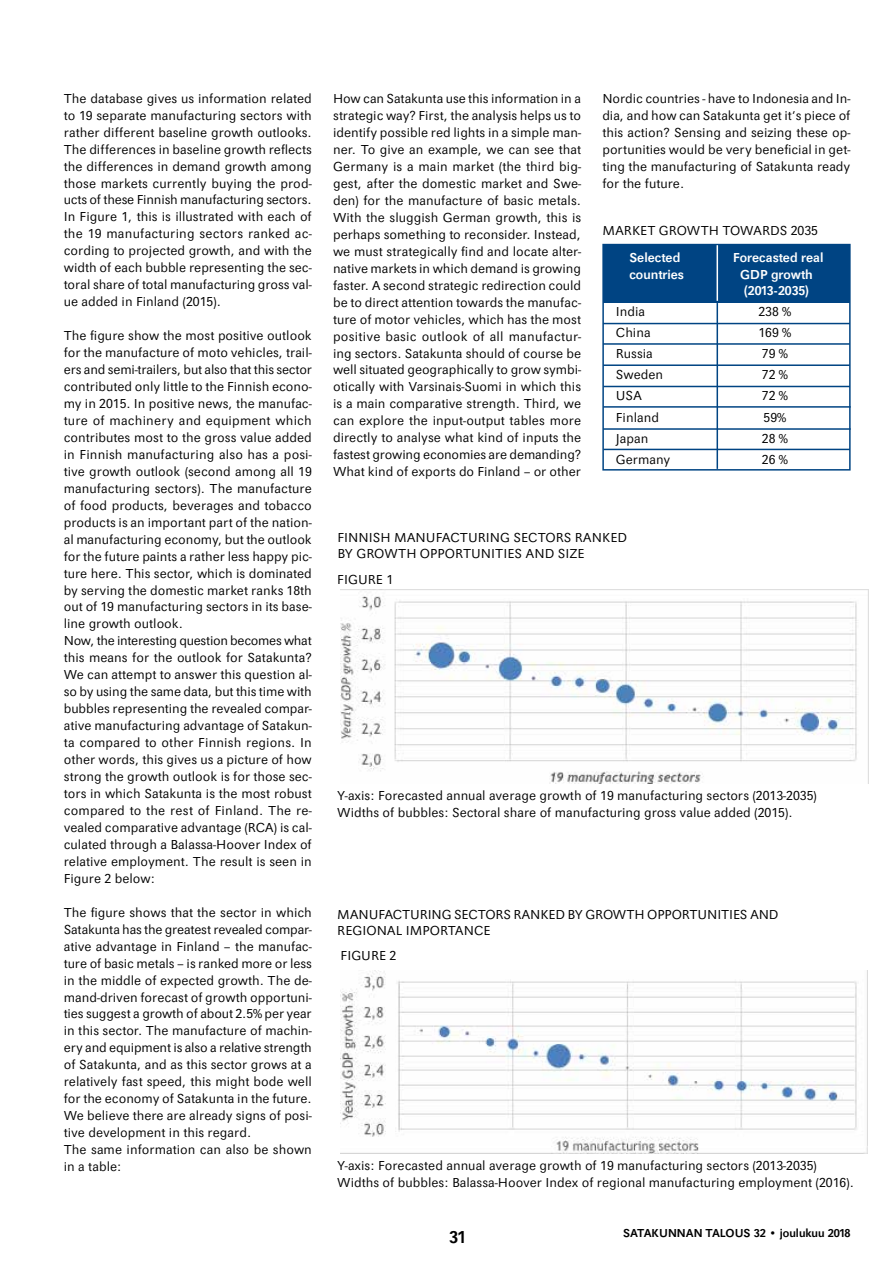
<style>
.page{position:relative;width:893px;height:1263px;background:#fff}
.page>*{position:absolute;margin:0;border:0;box-sizing:border-box;transform-origin:0 0}
.t1{font:500 18px "Maxima T";color:#000}
.t2{font:300 13.5px/17px "Maxima T";color:#000}
.t3{font:500 13.5px/16.5px "Maxima T";color:#fff}
.t4{font:500 12px "Maxima T";color:#000}
</style>
<div class="page">
<img style="left:340px;top:589px;width:529px;height:194px">
<img style="left:340px;top:971px;width:527px;height:182px">
<div style="left:602px;top:244px;width:249px;height:227px;border:2px solid #004483"></div>
<div style="left:603px;top:245px;width:247px;height:58px;background:#004483"></div>
<hr style="left:603px;top:323px;width:247px;height:1px;background:#004483">
<hr style="left:603px;top:343px;width:247px;height:2px;background:#004483">
<hr style="left:603px;top:364px;width:247px;height:2px;background:#004483">
<hr style="left:603px;top:386px;width:247px;height:1px;background:#004483">
<hr style="left:603px;top:406px;width:248px;height:2px;background:#004483">
<hr style="left:603px;top:428px;width:248px;height:2px;background:#004483">
<hr style="left:603px;top:449px;width:247px;height:1px;background:#004483">
<hr style="left:716px;top:303px;width:2px;height:166px;background:#004483">
<hr style="left:716px;top:245px;width:2px;height:56px;background:#fff">
<p class="t2" style="left:64px;top:90px;width:250px;text-align:justify">The database gives us information related to 19 separate manufacturing sectors with rather different baseline growth outlooks.<br>The differences in baseline growth reflects the differences in demand growth among those markets currently buying the prod&shy;ucts of these Finnish manufacturing sectors.<br>In Figure 1, this is illustrated with each of the 19 manufacturing sectors ranked ac&shy;cording to projected growth, and with the width of each bubble representing the sec&shy;toral share of total manufacturing gross val&shy;ue added in Finland (2015).</p>
<p class="t2" style="left:64px;top:327px;width:250px">The figure show the most positive outlook for the manufacture of moto vehicles, trail&shy;ers and semi-trailers, but also that this sector contributed only little to the Finnish econo&shy;my in 2015. In positive news, the manufac&shy;ture of machinery and equipment which contributes most to the gross value added in Finnish manufacturing also has a posi&shy;tive growth outlook (second among all 19 manufacturing sectors). The manufacture of food products, beverages and tobacco products is an important part of the nation&shy;al manufacturing economy, but the outlook for the future paints a rather less happy pic&shy;ture here. This sector, which is dominated by serving the domestic market ranks 18th out of 19 manufacturing sectors in its base&shy;line growth outlook.<br>Now, the interesting question becomes what this means for the outlook for Satakunta?<br>We can attempt to answer this question al&shy;so by using the same data, but this time with bubbles representing the revealed compar&shy;ative manufacturing advantage of Satakun&shy;ta compared to other Finnish regions. In other words, this gives us a picture of how strong the growth outlook is for those sec&shy;tors in which Satakunta is the most robust compared to the rest of Finland. The re&shy;vealed comparative advantage (RCA) is cal&shy;culated through a Balassa-Hoover Index of relative employment. The result is seen in Figure 2 below:</p>
<p class="t2" style="left:64px;top:904px;width:250px">The figure shows that the sector in which Satakunta has the greatest revealed compar&shy;ative advantage in Finland – the manufac&shy;ture of basic metals – is ranked more or less in the middle of expected growth. The de&shy;mand-driven forecast of growth opportuni&shy;ties suggest a growth of about 2.5% per year in this sector. The manufacture of machin&shy;ery and equipment is also a relative strength of Satakunta, and as this sector grows at a relatively fast speed, this might bode well for the economy of Satakunta in the future.<br>We believe there are already signs of posi&shy;tive development in this regard.<br>The same information can also be shown in a table:</p>
<p class="t2" style="left:333px;top:90px;width:250px;text-align:justify">How can Satakunta use this information in a strategic way? First, the analysis helps us to identify possible red lights in a simple man&shy;ner. To give an example, we can see that Germany is a main market (the third big&shy;gest, after the domestic market and Swe&shy;den) for the manufacture of basic metals.<br>With the sluggish German growth, this is perhaps something to reconsider. Instead, we must strategically find and locate alter&shy;native markets in which demand is growing faster. A second strategic redirection could be to direct attention towards the manufac&shy;ture of motor vehicles, which has the most positive basic outlook of all manufactur&shy;ing sectors. Satakunta should of course be well situated geographically to grow symbi&shy;otically with Varsinais-Suomi in which this is a main comparative strength. Third, we can explore the input-output tables more directly to analyse what kind of inputs the fastest growing economies are demanding?<br>What kind of exports do Finland – or other</p>
<p class="t2" style="left:602px;top:90px;width:250px;text-align:justify">Nordic countries - have to Indonesia and In&shy;dia, and how can Satakunta get it’s piece of this action? Sensing and seizing these op&shy;portunities would be very beneficial in get&shy;ting the manufacturing of Satakunta ready for the future.</p>
<p class="t2" style="left:602px;top:222px;width:217px">MARKET GROWTH TOWARDS 2035</p>
<p class="t3" style="left:629px;top:250px;width:52px">Selected</p>
<p class="t3" style="left:733px;top:250px;width:92px">Forecasted real</p>
<p class="t3" style="left:629px;top:266px;width:56px">countries</p>
<p class="t3" style="left:740px;top:266px;width:74px">GDP growth (2013-2035)</p>
<p class="t2" style="left:616px;top:304px;width:31px">India</p>
<p class="t2" style="left:758px;top:304px;width:34px">238 %</p>
<p class="t2" style="left:616px;top:325px;width:36px">China</p>
<p class="t2" style="left:758px;top:325px;width:34px">169 %</p>
<p class="t2" style="left:616px;top:346px;width:38px">Russia</p>
<p class="t2" style="left:762px;top:346px;width:28px">79 %</p>
<p class="t2" style="left:616px;top:367px;width:49px">Sweden</p>
<p class="t2" style="left:762px;top:367px;width:28px">72 %</p>
<p class="t2" style="left:616px;top:388px;width:28px">USA</p>
<p class="t2" style="left:762px;top:388px;width:28px">72 %</p>
<p class="t2" style="left:616px;top:409px;width:45px">Finland</p>
<p class="t2" style="left:763px;top:409px;width:24px">59%</p>
<p class="t2" style="left:616px;top:430px;width:34px">Japan</p>
<p class="t2" style="left:762px;top:430px;width:28px">28 %</p>
<p class="t2" style="left:616px;top:451px;width:56px">Germany</p>
<p class="t2" style="left:762px;top:451px;width:28px">26 %</p>
<p class="t2" style="left:337px;top:529px;width:291px;line-height:16.5px">FINNISH MANUFACTURING SECTORS RANKED<br>BY GROWTH OPPORTUNITIES AND SIZE</p>
<p class="t2" style="left:337px;top:571px;width:57px">FIGURE 1</p>
<p class="t2" style="left:337px;top:788px;width:481px;line-height:16.5px">Y-axis: Forecasted annual average growth of 19 manufacturing sectors (2013-2035)<br>Widths of bubbles: Sectoral share of manufacturing gross value added (2015).</p>
<p class="t2" style="left:337px;top:906px;width:443px;line-height:16.5px">MANUFACTURING SECTORS RANKED BY GROWTH OPPORTUNITIES AND<br>REGIONAL IMPORTANCE</p>
<p class="t2" style="left:341px;top:947px;width:57px">FIGURE 2</p>
<p class="t2" style="left:337px;top:1157px;width:518px;line-height:16.5px">Y-axis: Forecasted annual average growth of 19 manufacturing sectors (2013-2035)<br>Widths of bubbles: Balassa-Hoover Index of regional manufacturing employment (2016).</p>
<h1 class="t1" style="left:449px;top:1227px;width:17px">31</h1>
<p class="t4" style="left:623px;top:1226px;width:229px">SATAKUNNAN TALOUS 32 • joulukuu 2018</p>
</div>
